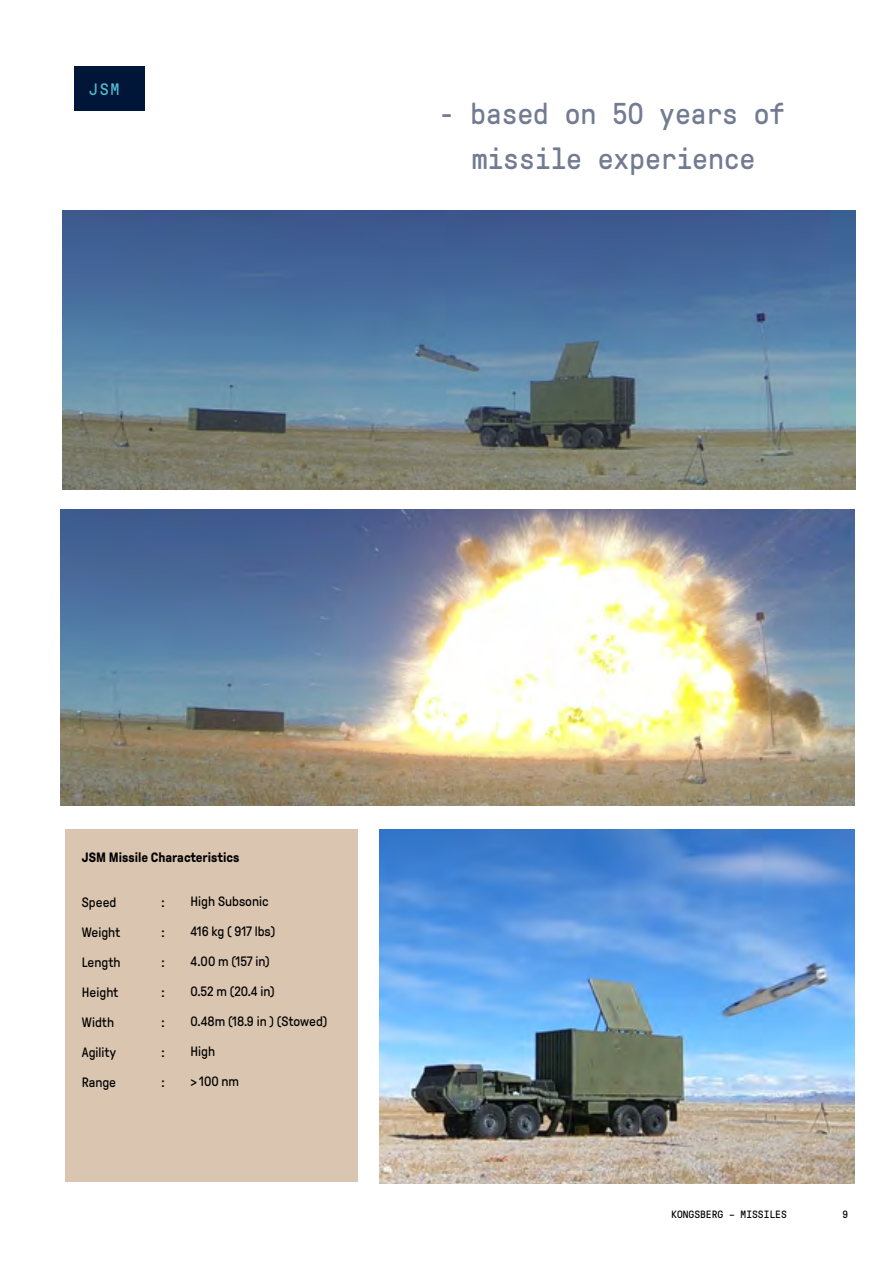
<style>
.page{position:relative;width:893px;height:1263px;background:#fff}
.page>*{position:absolute;margin:0;border:0;box-sizing:border-box;transform-origin:0 0}
.t1{font:30px/45px "GT Pressura Mono";letter-spacing:-.025em;color:#727b92;text-align:center}
.t2{font:16.5px "GT Pressura Mono";color:#50bfd1}
.t3{font:13.5px "GT Pressura";color:#000}
.t4{font:700 13.5px "GT Pressura";color:#000}
.t5{font:10.5px "GT Pressura Mono";color:#000}
</style>
<div class="page">
<img style="left:380px;top:829px;width:475px;height:354px">
<div style="left:65px;top:829px;width:292px;height:353px;background:#dac6b0"></div>
<div style="left:74px;top:66px;width:70px;height:45px;background:#001639"></div>
<img style="left:62px;top:210px;width:794px;height:280px">
<img style="left:61px;top:509px;width:793px;height:296px">
<p class="t2" style="left:89px;top:80px;width:32px">JSM</p>
<h1 class="t1" style="left:438px;top:91px;width:349px">- based on 50 years of missile experience</h1>
<p class="t4" style="left:82px;top:850px;width:159px">JSM Missile Characteristics</p>
<p class="t3" style="left:82px;top:895px;width:36px">Speed</p>
<p class="t3" style="left:161px;top:895px;width:5px">:</p>
<p class="t3" style="left:82px;top:925px;width:40px">Weight</p>
<p class="t3" style="left:161px;top:925px;width:5px">:</p>
<p class="t3" style="left:82px;top:955px;width:40px">Length</p>
<p class="t3" style="left:161px;top:955px;width:5px">:</p>
<p class="t3" style="left:82px;top:985px;width:38px">Height</p>
<p class="t3" style="left:161px;top:985px;width:5px">:</p>
<p class="t3" style="left:82px;top:1015px;width:34px">Width</p>
<p class="t3" style="left:161px;top:1015px;width:5px">:</p>
<p class="t3" style="left:82px;top:1045px;width:36px">Agility</p>
<p class="t3" style="left:161px;top:1045px;width:5px">:</p>
<p class="t3" style="left:82px;top:1075px;width:36px">Range</p>
<p class="t3" style="left:161px;top:1075px;width:5px">:</p>
<p class="t3" style="left:191px;top:894px;width:80px">High Subsonic</p>
<p class="t3" style="left:191px;top:924px;width:86px">416 kg ( 917 lbs)</p>
<p class="t3" style="left:191px;top:954px;width:81px">4.00 m (157 in)</p>
<p class="t3" style="left:191px;top:984px;width:86px">0.52 m (20.4 in)</p>
<p class="t3" style="left:191px;top:1014px;width:138px">0.48m (18.9 in ) (Stowed)</p>
<p class="t3" style="left:191px;top:1044px;width:26px">High</p>
<p class="t3" style="left:191px;top:1074px;width:50px">&gt; 100 nm</p>
<p class="t5" style="left:671px;top:1209px;width:117px">KONGSBERG – MISSILES</p>
<p class="t5" style="left:842px;top:1209px;width:7px">9</p>
</div>
